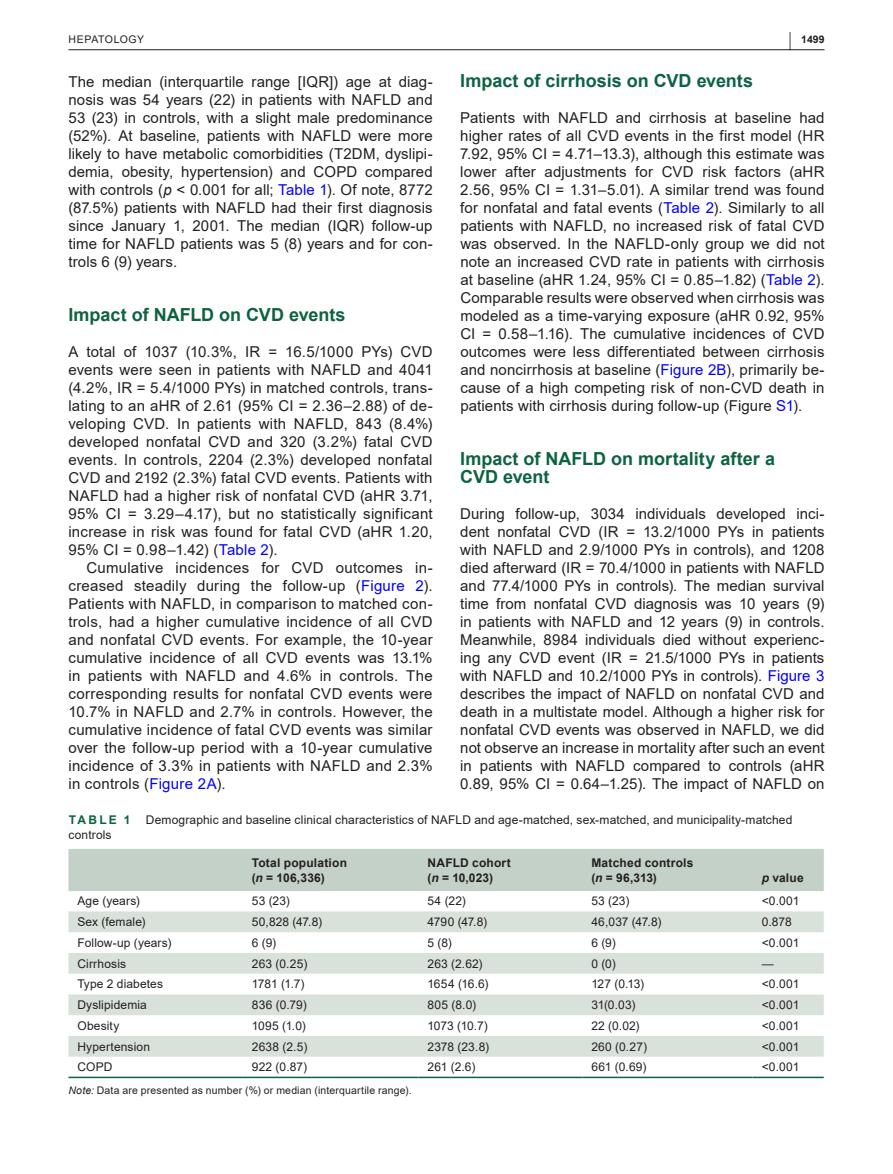
<style>
.page{position:relative;width:893px;height:1174px;background:#fff}
.page>*{position:absolute;margin:0;border:0;box-sizing:border-box;transform-origin:0 0}
.t1{font:700 19.5px "Arial";color:#231f20;scale:.38 1}
.t2{font:700 18px/18px "Arial";color:#0d6341}
.t3{font:15px/18px "Arial";letter-spacing:.01em;color:#231f20;text-align:justify}
.t4{font:12px "Arial";letter-spacing:.01em;color:#231f20}
.t5{font:700 12px/15px "Arial";letter-spacing:.015em;color:#231f20}
.t6{font:700 12px "Arial";letter-spacing:.185em;color:#0d6341}
.t7{font:10.5px "Arial";letter-spacing:.015em;color:#231f20}
.t8{font:700 10.5px "Arial";color:#231f20}
.s1{font-style:italic}
.s2{color:#00f}
</style>
<div class="page">
<hr style="left:68px;top:49px;width:756px;height:1px;background:#231f20">
<div style="left:68px;top:849px;width:756px;height:42px;background:#c4d1c8"></div>
<svg style="left:68px;top:911px;width:756px;height:145px;fill:#d9e1db"></svg>
<hr style="left:68px;top:1076px;width:175px;height:2px;background:#0d6341">
<hr style="left:243px;top:1076px;width:176px;height:2px;background:#0d6341">
<hr style="left:419px;top:1076px;width:163px;height:2px;background:#0d6341">
<hr style="left:582px;top:1076px;width:171px;height:2px;background:#0d6341">
<hr style="left:753px;top:1076px;width:71px;height:2px;background:#0d6341">
<h1 class="t1" style="left:789px;top:25px;width:7px">|</h1>
<p class="t7" style="left:69px;top:32px;width:77px">HEPATOLOGY</p>
<p class="t8" style="left:801px;top:32px;width:25px">1499</p>
<p class="t3" style="left:68px;top:73px;width:366px">The median (interquartile range [IQR]) age at diag&shy;nosis was 54 years (22) in patients with NAFLD and 53 (23) in controls, with a slight male predominance (52%). At baseline, patients with NAFLD were more likely to have metabolic comorbidities (T2DM, dyslipi&shy;demia, obesity, hypertension) and COPD compared with controls (<span class="s1">p</span> &lt; 0.001 for all; <span class="s2">Table 1</span>). Of note, 8772 (87.5%) patients with NAFLD had their first diagnosis since January 1, 2001. The median (IQR) follow-up time for NAFLD patients was 5 (8) years and for con&shy;trols 6 (9) years.</p>
<p class="t2" style="left:68px;top:306px;width:279px">Impact of NAFLD on CVD events</p>
<p class="t3" style="left:68px;top:343px;width:366px">A total of 1037 (10.3%, IR = 16.5/1000 PYs) CVD events were seen in patients with NAFLD and 4041 (4.2%, IR = 5.4/1000 PYs) in matched controls, trans&shy;lating to an aHR of 2.61 (95% CI = 2.36–2.88) of de&shy;veloping CVD. In patients with NAFLD, 843 (8.4%) developed nonfatal CVD and 320 (3.2%) fatal CVD events. In controls, 2204 (2.3%) developed nonfatal CVD and 2192 (2.3%) fatal CVD events. Patients with NAFLD had a higher risk of nonfatal CVD (aHR 3.71, 95% CI = 3.29–4.17), but no statistically significant increase in risk was found for fatal CVD (aHR 1.20, 95% CI = 0.98–1.42) (<span class="s2">Table 2</span>).</p>
<p class="t3" style="left:68px;top:559px;width:366px;text-indent:18px">Cumulative incidences for CVD outcomes in&shy;creased steadily during the follow-up (<span class="s2">Figure 2</span>).<br>Patients with NAFLD, in comparison to matched con&shy;trols, had a higher cumulative incidence of all CVD and nonfatal CVD events. For example, the 10-year cumulative incidence of all CVD events was 13.1% in patients with NAFLD and 4.6% in controls. The corresponding results for nonfatal CVD events were 10.7% in NAFLD and 2.7% in controls. However, the cumulative incidence of fatal CVD events was similar over the follow-up period with a 10-year cumulative incidence of 3.3% in patients with NAFLD and 2.3% in controls (<span class="s2">Figure 2A</span>).</p>
<p class="t2" style="left:460px;top:72px;width:294px">Impact of cirrhosis on CVD events</p>
<p class="t3" style="left:460px;top:109px;width:366px">Patients with NAFLD and cirrhosis at baseline had higher rates of all CVD events in the first model (HR 7.92, 95% CI = 4.71–13.3), although this estimate was lower after adjustments for CVD risk factors (aHR 2.56, 95% CI = 1.31–5.01). A similar trend was found for nonfatal and fatal events (<span class="s2">Table 2</span>). Similarly to all patients with NAFLD, no increased risk of fatal CVD was observed. In the NAFLD-only group we did not note an increased CVD rate in patients with cirrhosis at baseline (aHR 1.24, 95% CI = 0.85–1.82) (<span class="s2">Table 2</span>).<br>Comparable results were observed when cirrhosis was modeled as a time-varying exposure (aHR 0.92, 95% CI = 0.58–1.16). The cumulative incidences of CVD outcomes were less differentiated between cirrhosis and noncirrhosis at baseline (<span class="s2">Figure 2B</span>), primarily be&shy;cause of a high competing risk of non-CVD death in patients with cirrhosis during follow-up (Figure <span class="s2">S1</span>).</p>
<p class="t2" style="left:460px;top:450px;width:316px">Impact of NAFLD on mortality after a<br>CVD event</p>
<p class="t3" style="left:460px;top:505px;width:366px">During follow-up, 3034 individuals developed inci&shy;dent nonfatal CVD (IR = 13.2/1000 PYs in patients with NAFLD and 2.9/1000 PYs in controls), and 1208 died afterward (IR = 70.4/1000 in patients with NAFLD and 77.4/1000 PYs in controls). The median survival time from nonfatal CVD diagnosis was 10 years (9) in patients with NAFLD and 12 years (9) in controls.<br>Meanwhile, 8984 individuals died without experienc&shy;ing any CVD event (IR = 21.5/1000 PYs in patients with NAFLD and 10.2/1000 PYs in controls). <span class="s2">Figure 3 </span>describes the impact of NAFLD on nonfatal CVD and death in a multistate model. Although a higher risk for nonfatal CVD events was observed in NAFLD, we did not observe an increase in mortality after such an event in patients with NAFLD compared to controls (aHR 0.89, 95% CI = 0.64–1.25). The impact of NAFLD on</p>
<p class="t6" style="left:69px;top:811px;width:63px">TABLE 1</p>
<p class="t4" style="left:146px;top:811px;width:648px">Demographic and baseline clinical characteristics of NAFLD and age-matched, sex-matched, and municipality-matched</p>
<p class="t4" style="left:68px;top:826px;width:45px">controls</p>
<p class="t5" style="left:252px;top:855px;width:97px">Total population (<span class="s1">n</span> = 106,336)</p>
<p class="t5" style="left:428px;top:855px;width:85px">NAFLD cohort (<span class="s1">n</span> = 10,023)</p>
<p class="t5" style="left:591px;top:855px;width:104px">Matched controls (<span class="s1">n</span> = 96,313)</p>
<p class="t5" style="left:762px;top:870px;width:44px"><span class="s1">p</span> value</p>
<p class="t4" style="left:77px;top:893px;width:64px">Age (years)</p>
<p class="t4" style="left:252px;top:893px;width:39px">53 (23)</p>
<p class="t4" style="left:428px;top:893px;width:40px">54 (22)</p>
<p class="t4" style="left:591px;top:893px;width:39px">53 (23)</p>
<p class="t4" style="left:762px;top:893px;width:39px">&lt;0.001</p>
<p class="t4" style="left:77px;top:913px;width:70px">Sex (female)</p>
<p class="t4" style="left:252px;top:913px;width:72px">50,828 (47.8)</p>
<p class="t4" style="left:428px;top:913px;width:61px">4790 (47.8)</p>
<p class="t4" style="left:591px;top:913px;width:72px">46,037 (47.8)</p>
<p class="t4" style="left:762px;top:913px;width:32px">0.878</p>
<p class="t4" style="left:77px;top:934px;width:95px">Follow-up (years)</p>
<p class="t4" style="left:252px;top:934px;width:26px">6 (9)</p>
<p class="t4" style="left:428px;top:934px;width:26px">5 (8)</p>
<p class="t4" style="left:591px;top:934px;width:26px">6 (9)</p>
<p class="t4" style="left:762px;top:934px;width:39px">&lt;0.001</p>
<p class="t4" style="left:77px;top:955px;width:50px">Cirrhosis</p>
<p class="t4" style="left:252px;top:955px;width:57px">263 (0.25)</p>
<p class="t4" style="left:428px;top:955px;width:57px">263 (2.62)</p>
<p class="t4" style="left:591px;top:955px;width:26px">0 (0)</p>
<p class="t4" style="left:762px;top:955px;width:13px">—</p>
<p class="t4" style="left:77px;top:976px;width:87px">Type 2 diabetes</p>
<p class="t4" style="left:252px;top:976px;width:54px">1781 (1.7)</p>
<p class="t4" style="left:428px;top:976px;width:63px">1654 (16.6)</p>
<p class="t4" style="left:591px;top:976px;width:54px">127 (0.13)</p>
<p class="t4" style="left:762px;top:976px;width:39px">&lt;0.001</p>
<p class="t4" style="left:77px;top:996px;width:71px">Dyslipidemia</p>
<p class="t4" style="left:252px;top:996px;width:56px">836 (0.79)</p>
<p class="t4" style="left:428px;top:996px;width:50px">805 (8.0)</p>
<p class="t4" style="left:591px;top:996px;width:46px">31(0.03)</p>
<p class="t4" style="left:762px;top:996px;width:39px">&lt;0.001</p>
<p class="t4" style="left:77px;top:1017px;width:43px">Obesity</p>
<p class="t4" style="left:252px;top:1017px;width:56px">1095 (1.0)</p>
<p class="t4" style="left:428px;top:1017px;width:62px">1073 (10.7)</p>
<p class="t4" style="left:591px;top:1017px;width:50px">22 (0.02)</p>
<p class="t4" style="left:762px;top:1017px;width:39px">&lt;0.001</p>
<p class="t4" style="left:77px;top:1038px;width:74px">Hypertension</p>
<p class="t4" style="left:252px;top:1038px;width:57px">2638 (2.5)</p>
<p class="t4" style="left:428px;top:1038px;width:63px">2378 (23.8)</p>
<p class="t4" style="left:591px;top:1038px;width:57px">260 (0.27)</p>
<p class="t4" style="left:762px;top:1038px;width:39px">&lt;0.001</p>
<p class="t4" style="left:77px;top:1059px;width:37px">COPD</p>
<p class="t4" style="left:252px;top:1059px;width:57px">922 (0.87)</p>
<p class="t4" style="left:428px;top:1059px;width:49px">261 (2.6)</p>
<p class="t4" style="left:591px;top:1059px;width:57px">661 (0.69)</p>
<p class="t4" style="left:762px;top:1059px;width:39px">&lt;0.001</p>
<p class="t7" style="left:68px;top:1083px;width:345px"><span class="s1">Note:</span> Data are presented as number (%) or median (interquartile range).</p>
</div>
